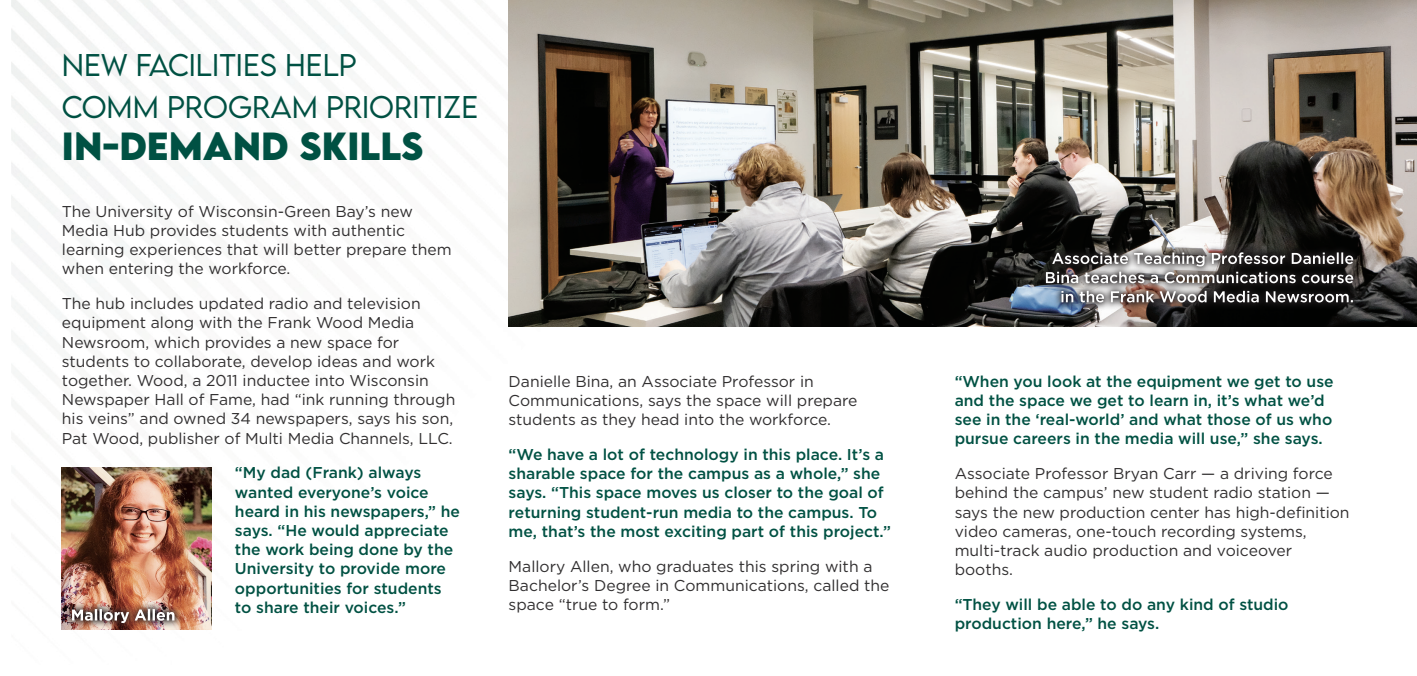
<style>
.page{position:relative;width:1417px;height:676px;background:#fff}
.page>*{position:absolute;margin:0;border:0;box-sizing:border-box;transform-origin:0 0}
.Heading{font:700 34.82px "LEMONMILK";color:#005143}
.Heading-2{font:300 27.82px "LEMONMILK";color:#005143}
.Body_Copy{font:15.75px/19.2px "Gotham";color:#312f30}
.Body_Copy-2{font:500 15.75px/19.2px "Gotham";color:#005143}
</style>
<div class="page">
<img style="left:11px;top:0;width:665px;height:630px">
<img style="left:508px;top:0;width:908px;height:326px">
<img style="left:62px;top:468px;width:149px;height:161px">
<img style="left:64px;top:600px;width:119px;height:30px">
<svg style="left:72px;top:609px;width:102px;height:14px"></svg>
<img style="left:1037px;top:244px;width:324px;height:67px">
<svg style="left:1061px;top:291px;width:291px;height:11px"></svg>
<svg style="left:1046px;top:272px;width:307px;height:11px"></svg>
<svg style="left:1052px;top:252px;width:301px;height:14px"></svg>
<p class="Heading-2" style="left:62px;top:47px;width:296px">NEW FACILITIES HELP</p>
<p class="Heading-2" style="left:62px;top:89px;width:418px">COMM PROGRAM PRIORITIZE</p>
<p class="Heading" style="left:62px;top:122px;width:363px">IN-DEMAND SKILLS</p>
<p class="Body_Copy" style="left:62px;top:201px;width:391px">The University of Wisconsin-Green Bay’s new Media Hub provides students with authentic learning experiences that will better prepare them when entering the workforce.</p>
<p class="Body_Copy" style="left:62px;top:294px;width:395px">The hub includes updated radio and television equipment along with the Frank Wood Media Newsroom, which provides a new space for students to collaborate, develop ideas and work together. Wood, a 2011 inductee into Wisconsin Newspaper Hall of Fame, had “ink running through his veins” and owned 34 newspapers, says his son, Pat Wood, publisher of Multi Media Channels, LLC.</p>
<p class="Body_Copy-2" style="left:235px;top:463px;width:227px">“My dad (Frank) always wanted everyone’s voice heard in his newspapers,” he says. “He would appreciate the work being done by the<br>University to provide more opportunities for students to share their voices.”</p>
<p class="Body_Copy" style="left:508px;top:371px;width:350px">Danielle Bina, an Associate Professor in<br>Communications, says the space will prepare students as they head into the workforce.</p>
<p class="Body_Copy-2" style="left:508px;top:444px;width:384px">“We have a lot of technology in this place. It’s a sharable space for the campus as a whole,” she says. “This space moves us closer to the goal of returning student-run media to the campus. To me, that’s the most exciting part of this project.”</p>
<p class="Body_Copy" style="left:508px;top:556px;width:382px">Mallory Allen, who graduates this spring with a<br>Bachelor’s Degree in Communications, called the space “true to form.”</p>
<p class="Body_Copy-2" style="left:954px;top:371px;width:380px">“When you look at the equipment we get to use and the space we get to learn in, it’s what we’d see in the ‘real-world’ and what those of us who pursue careers in the media will use,” she says.</p>
<p class="Body_Copy" style="left:954px;top:464px;width:396px">Associate Professor Bryan Carr — a driving force behind the campus’ new student radio station — says the new production center has high-definition video cameras, one-touch recording systems, multi-track audio production and voiceover booths.</p>
<p class="Body_Copy-2" style="left:954px;top:594px;width:335px">“They will be able to do any kind of studio production here,” he says.</p>
</div>
